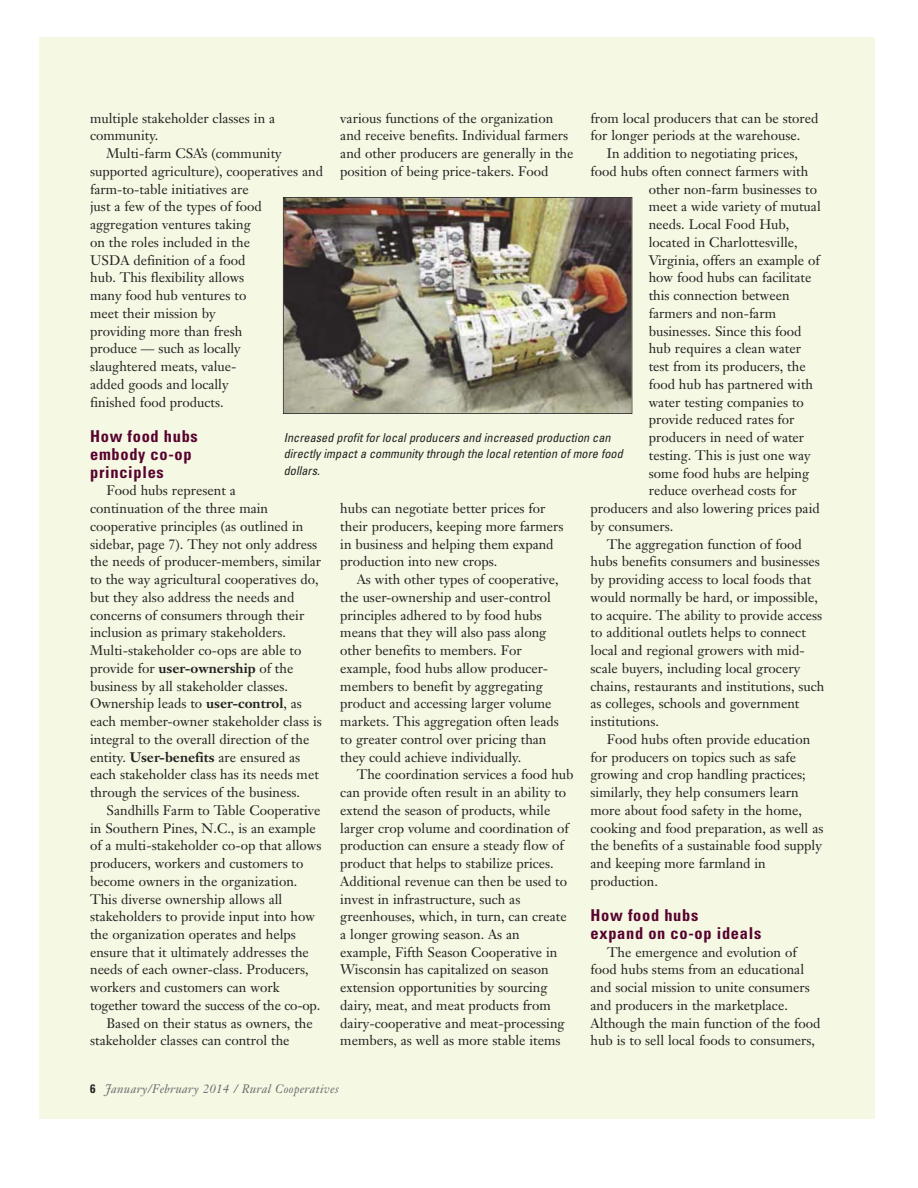
<style>
.page{position:relative;width:918px;height:1188px;background:#fff}
.page>*{position:absolute;margin:0;border:0;box-sizing:border-box;transform-origin:0 0}
.t1{font:700 condensed 16.35px/17.7px "Univers";letter-spacing:.045em;color:#57022e}
.t2{font:13.65px/17.7px "Janson Text";color:#231f20}
.t3{font:italic condensed 12.3px/16.4px "Univers";color:#231f20}
.t4{font:italic 12.3px "Janson Text";letter-spacing:.025em;color:#696b6d}
.s1{font-weight:700}
.s2{font-family:"Univers";font-weight:700;font-style:normal;font-stretch:condensed;color:#231f20}
</style>
<div class="page">
<div style="left:40px;top:37px;width:835px;height:1081px;background:#f5f8e3"></div>
<img style="left:284px;top:198px;width:347px;height:215px">
<p class="t2" style="left:90px;top:110px;width:187px">multiple stakeholder classes in a community.</p>
<p class="t2" style="left:90px;top:146px;width:235px;text-indent:16px">Multi-farm CSA’s (community supported agriculture), cooperatives and farm-to-table initiatives are<br>just a few of the types of food aggregation ventures taking<br>on the roles included in the<br>USDA definition of a food<br>hub. This flexibility allows<br>many food hub ventures to<br>meet their mission by<br>providing more than fresh<br>produce — such as locally<br>slaughtered meats, value-<br>added goods and locally<br>finished food products.</p>
<p class="t1" style="left:90px;top:429px;width:109px">How food hubs embody co-op principles</p>
<p class="t2" style="left:90px;top:483px;width:233px;text-indent:16px">Food hubs represent a<br>continuation of the three main cooperative principles (as outlined in sidebar, page 7). They not only address the needs of producer-members, similar to the way agricultural cooperatives do, but they also address the needs and concerns of consumers through their inclusion as primary stakeholders.<br>Multi-stakeholder co-ops are able to provide for <span class="s1">user-ownership</span> of the business by all stakeholder classes.<br>Ownership leads to <span class="s1">user-control</span>, as each member-owner stakeholder class is integral to the overall direction of the entity. <span class="s1">User-benefits</span> are ensured as each stakeholder class has its needs met through the services of the business.</p>
<p class="t2" style="left:106px;top:803px;width:216px">Sandhills Farm to Table Cooperative</p>
<p class="t2" style="left:90px;top:820px;width:227px">in Southern Pines, N.C., is an example</p>
<p class="t2" style="left:90px;top:838px;width:233px">of a multi-stakeholder co-op that allows</p>
<p class="t2" style="left:90px;top:856px;width:215px">producers, workers and customers to</p>
<p class="t2" style="left:90px;top:874px;width:209px">become owners in the organization.</p>
<p class="t2" style="left:90px;top:891px;width:194px">This diverse ownership allows all</p>
<p class="t2" style="left:90px;top:909px;width:226px">stakeholders to provide input into how</p>
<p class="t2" style="left:90px;top:927px;width:207px">the organization operates and helps</p>
<p class="t2" style="left:90px;top:945px;width:220px">ensure that it ultimately addresses the</p>
<p class="t2" style="left:90px;top:962px;width:220px">needs of each owner-class. Producers,</p>
<p class="t2" style="left:90px;top:980px;width:191px">workers and customers can work</p>
<p class="t2" style="left:90px;top:998px;width:232px">together toward the success of the co-op.</p>
<p class="t2" style="left:106px;top:1015px;width:208px">Based on their status as owners, the</p>
<p class="t2" style="left:90px;top:1033px;width:201px">stakeholder classes can control the</p>
<p class="t2" style="left:591px;top:110px;width:230px">from local producers that can be stored</p>
<p class="t2" style="left:591px;top:128px;width:211px">for longer periods at the warehouse.</p>
<p class="t2" style="left:607px;top:146px;width:192px">In addition to negotiating prices,</p>
<p class="t2" style="left:591px;top:164px;width:219px">food hubs often connect farmers with</p>
<p class="t2" style="left:649px;top:181px;width:170px">other non-farm businesses to</p>
<p class="t2" style="left:649px;top:199px;width:174px">meet a wide variety of mutual</p>
<p class="t2" style="left:649px;top:217px;width:142px">needs. Local Food Hub,</p>
<p class="t2" style="left:649px;top:235px;width:151px">located in Charlottesville,</p>
<p class="t2" style="left:649px;top:252px;width:173px">Virginia, offers an example of</p>
<p class="t2" style="left:649px;top:270px;width:164px">how food hubs can facilitate</p>
<p class="t2" style="left:649px;top:288px;width:142px">this connection between</p>
<p class="t2" style="left:649px;top:306px;width:129px">farmers and non-farm</p>
<p class="t2" style="left:649px;top:323px;width:154px">businesses. Since this food</p>
<p class="t2" style="left:649px;top:341px;width:154px">hub requires a clean water</p>
<p class="t2" style="left:649px;top:359px;width:159px">test from its producers, the</p>
<p class="t2" style="left:649px;top:377px;width:166px">food hub has partnered with</p>
<p class="t2" style="left:649px;top:394px;width:157px">water testing companies to</p>
<p class="t2" style="left:649px;top:412px;width:147px">provide reduced rates for</p>
<p class="t2" style="left:649px;top:430px;width:157px">producers in need of water</p>
<p class="t2" style="left:649px;top:448px;width:163px">testing. This is just one way</p>
<p class="t2" style="left:649px;top:465px;width:162px">some food hubs are helping</p>
<p class="t2" style="left:649px;top:483px;width:149px">reduce overhead costs for</p>
<p class="t2" style="left:591px;top:501px;width:231px">producers and also lowering prices paid</p>
<p class="t2" style="left:591px;top:519px;width:84px">by consumers.</p>
<p class="t2" style="left:607px;top:536px;width:196px">The aggregation function of food</p>
<p class="t2" style="left:591px;top:554px;width:231px">hubs benefits consumers and businesses</p>
<p class="t2" style="left:591px;top:572px;width:222px">by providing access to local foods that</p>
<p class="t2" style="left:591px;top:590px;width:229px">would normally be hard, or impossible,</p>
<p class="t2" style="left:591px;top:607px;width:233px">to acquire. The ability to provide access</p>
<p class="t2" style="left:591px;top:625px;width:217px">to additional outlets helps to connect</p>
<p class="t2" style="left:591px;top:643px;width:216px">local and regional growers with mid-</p>
<p class="t2" style="left:591px;top:661px;width:211px">scale buyers, including local grocery</p>
<p class="t2" style="left:591px;top:678px;width:235px">chains, restaurants and institutions, such</p>
<p class="t2" style="left:591px;top:696px;width:210px">as colleges, schools and government</p>
<p class="t2" style="left:591px;top:714px;width:70px">institutions.</p>
<p class="t2" style="left:607px;top:732px;width:205px">Food hubs often provide education</p>
<p class="t2" style="left:591px;top:749px;width:207px">for producers on topics such as safe</p>
<p class="t2" style="left:591px;top:767px;width:217px">growing and crop handling practices;</p>
<p class="t2" style="left:591px;top:785px;width:210px">similarly, they help consumers learn</p>
<p class="t2" style="left:591px;top:803px;width:213px">more about food safety in the home,</p>
<p class="t2" style="left:591px;top:820px;width:234px">cooking and food preparation, as well as</p>
<p class="t2" style="left:591px;top:838px;width:233px">the benefits of a sustainable food supply</p>
<p class="t2" style="left:591px;top:856px;width:177px">and keeping more farmland in</p>
<p class="t2" style="left:591px;top:874px;width:69px">production.</p>
<p class="t1" style="left:591px;top:908px;width:172px">How food hubs<br>expand on co-op ideals</p>
<p class="t2" style="left:591px;top:945px;width:231px;text-indent:16px">The emergence and evolution of food hubs stems from an educational and social mission to unite consumers and producers in the marketplace.<br>Although the main function of the food hub is to sell local foods to consumers,</p>
<p class="t2" style="left:340px;top:110px;width:235px">various functions of the organization and receive benefits. Individual farmers and other producers are generally in the position of being price-takers. Food</p>
<p class="t3" style="left:284px;top:430px;width:341px">Increased profit for local producers and increased production can directly impact a community through the local retention of more food dollars.</p>
<p class="t2" style="left:340px;top:501px;width:225px">hubs can negotiate better prices for their producers, keeping more farmers in business and helping them expand production into new crops.</p>
<p class="t2" style="left:340px;top:572px;width:220px;text-indent:16px">As with other types of cooperative, the user-ownership and user-control principles adhered to by food hubs means that they will also pass along other benefits to members. For example, food hubs allow producer&shy;members to benefit by aggregating product and accessing larger volume markets. This aggregation often leads to greater control over pricing than they could achieve individually.</p>
<p class="t2" style="left:340px;top:767px;width:235px;text-indent:16px">The coordination services a food hub can provide often result in an ability to extend the season of products, while larger crop volume and coordination of production can ensure a steady flow of product that helps to stabilize prices.<br>Additional revenue can then be used to invest in infrastructure, such as greenhouses, which, in turn, can create a longer growing season. As an example, Fifth Season Cooperative in Wisconsin has capitalized on season extension opportunities by sourcing dairy, meat, and meat products from dairy-cooperative and meat-processing members, as well as more stable items</p>
<p class="t4" style="left:90px;top:1084px;width:250px"><span class="s2">6</span> January/February 2014 / Rural Cooperatives</p>
</div>
